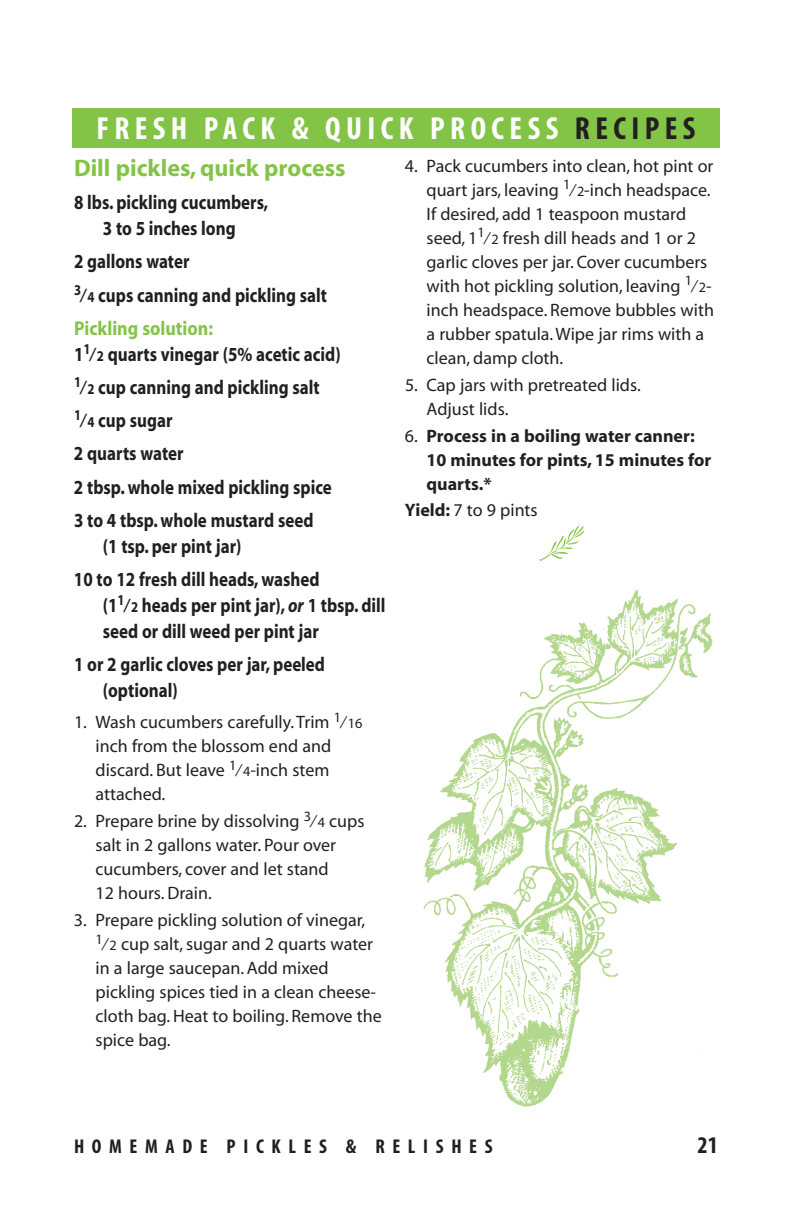
<style>
.page{position:relative;width:792px;height:1224px;background:#fff}
.page>*{position:absolute;margin:0;border:0;box-sizing:border-box;transform-origin:0 0}
.t1{font:60px "Df Delectables Plain";color:#83c447}
.t2{font:700 condensed 32px "Myriad";letter-spacing:.17em;color:#fff}
.t3{font:700 24px "Myriad";color:#83c447}
.t4{font:700 condensed 24px "Myriad";color:#231f20}
.t5{font:700 20px/33.2px "Myriad";color:#231f20;scale:.85 1}
.t6{font:700 condensed 20px "Myriad";letter-spacing:.385em;color:#231f20}
.t7{font:18px/24px "Myriad";color:#231f20}
.t8{font:700 18px/24px "Myriad";color:#231f20}
.s1{color:#231f20}
.s2{font-size:15px}
.s3{color:#83c447}
.s4{font-style:italic}
.s5{font-size:14.2px}
.s6{font-weight:400}
.s7{font-weight:700}
</style>
<div class="page">
<div style="left:72px;top:108px;width:648px;height:39px;background:#83c447"></div>
<img style="left:423px;top:589px;width:290px;height:518px">
<h2 class="t2" style="left:96px;top:117px;width:601px">FRESH PACK &amp; QUICK PROCESS <span class="s1">RECIPES</span></h2>
<h3 class="t3" style="left:74px;top:159px;width:273px">Dill pickles, quick process</h3>
<p class="t5" style="left:74px;top:191px;width:230px;line-height:26px;text-align:center">8 lbs. pickling cucumbers,<br>3 to 5 inches long</p>
<p class="t5" style="left:74px;top:247px;width:299px">2 gallons water<br><sup>3</sup>⁄<span class="s2">4</span> cups canning and pickling salt<br><span class="s3">Pickling solution:</span></p>
<p class="t5" style="left:74px;top:339px;width:315px">1<sup>1</sup>⁄<span class="s2">2</span> quarts vinegar (5% acetic acid)<br><sup>1</sup>⁄<span class="s2">2</span> cup canning and pickling salt<br><sup>1</sup>⁄<span class="s2">4</span> cup sugar<br>2 quarts water<br>2 tbsp. whole mixed pickling spice<br>3 to 4 tbsp. whole mustard seed</p>
<p class="t5" style="left:74px;top:531px;width:291px;text-indent:29px">(1 tsp. per pint jar)<br>10 to 12 fresh dill heads, washed</p>
<p class="t5" style="left:103px;top:594px;width:334px;line-height:26px">(1<sup>1</sup>⁄<span class="s2">2</span> heads per pint jar), <span class="s4">or</span> 1 tbsp. dill seed or dill weed per pint jar</p>
<p class="t5" style="left:103px;top:653px;width:263px;line-height:26px;text-indent:-29px">1 or 2 garlic cloves per jar, peeled (optional)</p>
<p class="t7" style="left:96px;top:712px;width:268px;text-indent:-22px">1. Wash cucumbers carefully.Trim <sup>1</sup>⁄<span class="s5">16 </span>inch from the blossom end and discard. But leave <sup>1</sup>⁄<span class="s5">4</span>-inch stem attached.</p>
<p class="t7" style="left:96px;top:811px;width:271px;text-indent:-22px">2. Prepare brine by dissolving <sup>3</sup>⁄<span class="s5">4</span> cups salt in 2 gallons water. Pour over cucumbers, cover and let stand<br>12 hours. Drain.</p>
<p class="t7" style="left:96px;top:910px;width:288px;text-indent:-22px">3. Prepare pickling solution of vinegar,<br><sup>1</sup>⁄<span class="s5">2</span> cup salt, sugar and 2 quarts water in a large saucepan. Add mixed pickling spices tied in a clean cheese&shy;cloth bag. Heat to boiling. Remove the spice bag.</p>
<p class="t7" style="left:427px;top:155px;width:289px;text-indent:-22px">4. Pack cucumbers into clean, hot pint or quart jars, leaving <sup>1</sup>⁄<span class="s5">2</span>-inch headspace.<br>If desired, add 1 teaspoon mustard seed, 1<sup>1</sup>⁄<span class="s5">2</span> fresh dill heads and 1 or 2 garlic cloves per jar. Cover cucumbers with hot pickling solution, leaving <sup>1</sup>⁄<span class="s5">2</span>- inch headspace. Remove bubbles with a rubber spatula.Wipe jar rims with a clean, damp cloth.</p>
<p class="t7" style="left:427px;top:374px;width:216px;text-indent:-22px">5. Cap jars with pretreated lids.<br>Adjust lids.</p>
<p class="t8" style="left:427px;top:425px;width:286px;text-indent:-22px"><span class="s6">6.</span> Process in a boiling water canner:<br>10 minutes for pints, 15 minutes for quarts.*</p>
<p class="t7" style="left:405px;top:500px;width:134px"><span class="s7">Yield:</span> 7 to 9 pints</p>
<h1 class="t1" style="left:536px;top:524px;width:52px">o</h1>
<p class="t6" style="left:74px;top:1139px;width:420px">HOMEMADE PICKLES &amp; RELISHES</p>
<h3 class="t4" style="left:698px;top:1136px;width:22px">21</h3>
</div>
